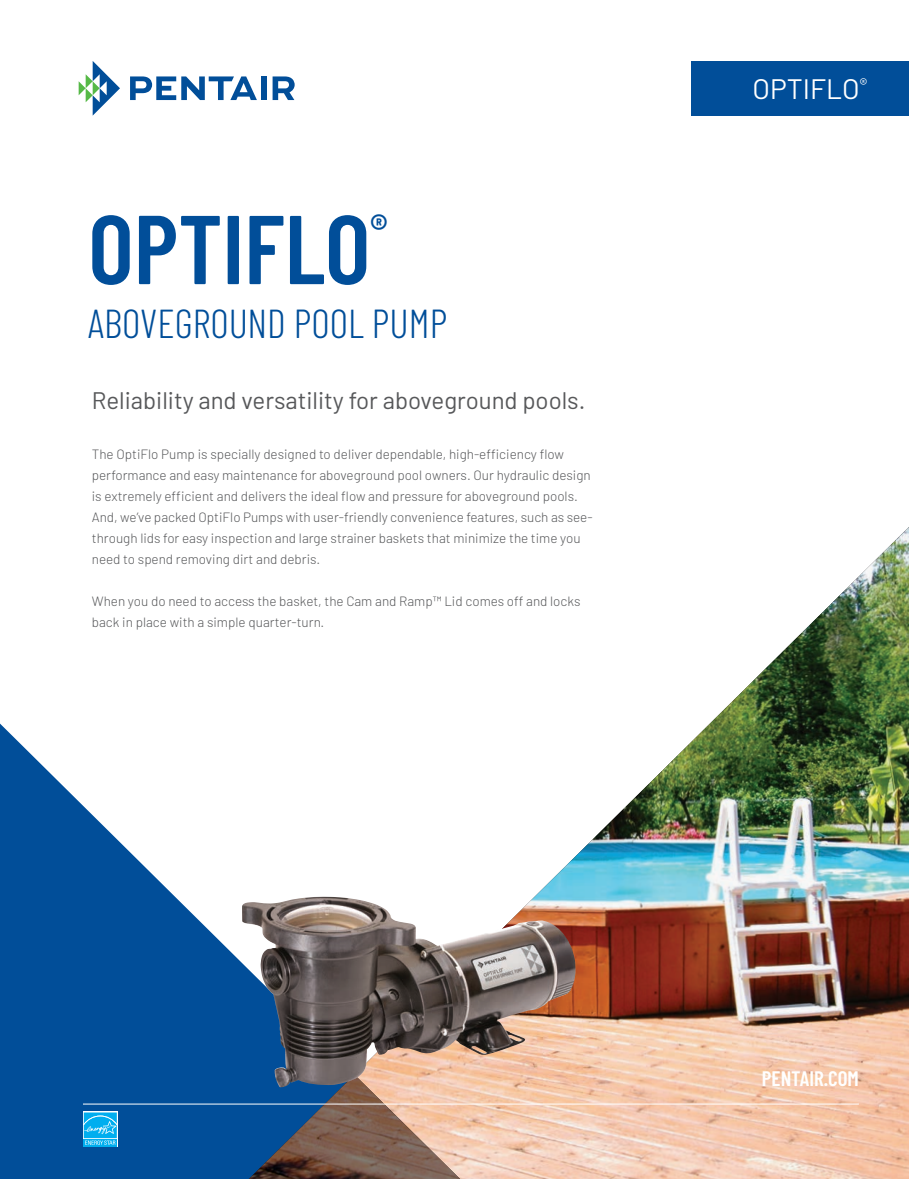
<style>
.page{position:relative;width:909px;height:1179px;background:#fff}
.page>*{position:absolute;margin:0;border:0;box-sizing:border-box;transform-origin:0 0}
.t1{font:600 97.5px "Barlow Condensed";color:#014e99}
.t2{font:300 40.5px "Barlow Condensed";color:#014e99}
.t3{font:600 39px "Barlow Condensed";color:#014e99}
.t4{font:28.2px "Barlow";color:#fff}
.t5{font:24px "Barlow";color:#57585a}
.t6{font:600 21px "Barlow Condensed";color:#fff}
.t7{font:300 13.5px/21px "Barlow";color:#57585a}
</style>
<div class="page">
<svg style="left:0;top:723px;width:231px;height:456px;fill:#014e99"></svg>
<img style="left:478px;top:527px;width:431px;height:652px">
<svg style="left:79px;top:61px;width:41px;height:55px"></svg>
<svg style="left:130px;top:76px;width:127px;height:24px"></svg>
<div style="left:261px;top:76px;width:5px;height:24px;background:#014e99"></div>
<svg style="left:273px;top:76px;width:22px;height:24px"></svg>
<div style="left:691px;top:62px;width:218px;height:54px;background:#014e99"></div>
<img style="left:231px;top:1075px;width:247px;height:104px">
<hr style="left:83px;top:1104px;width:776px;height:1px;background:#fff">
<img style="left:242px;top:897px;width:334px;height:191px">
<svg style="left:83px;top:1112px;width:35px;height:35px"></svg>
<div style="left:84px;top:1139px;width:33px;height:7px;background:#00aeef"></div>
<svg style="left:84px;top:1113px;width:33px;height:32px"></svg>
<h1 class="t1" style="left:88px;top:180px;width:284px">OPTIFLO</h1>
<h3 class="t3" style="left:370px;top:200px;width:18px">®</h3>
<h2 class="t2" style="left:88px;top:295px;width:361px">ABOVEGROUND POOL PUMP</h2>
<h3 class="t5" style="left:92px;top:383px;width:495px">Reliability and versatility for aboveground pools.</h3>
<p class="t7" style="left:92px;top:443px;width:502px">The OptiFlo Pump is specially designed to deliver dependable, high-efficiency flow performance and easy maintenance for aboveground pool owners. Our hydraulic design is extremely efficient and delivers the ideal flow and pressure for aboveground pools.<br>And, we’ve packed OptiFlo Pumps with user-friendly convenience features, such as see&shy;through lids for easy inspection and large strainer baskets that minimize the time you need to spend removing dirt and debris.</p>
<p class="t7" style="left:92px;top:590px;width:490px">When you do need to access the basket, the Cam and Ramp™ Lid comes off and locks back in place with a simple quarter-turn.</p>
<h3 class="t4" style="left:753px;top:68px;width:116px">OPTIFLO<sup>®</sup></h3>
<h3 class="t6" style="left:762px;top:1064px;width:98px">PENTAIR.COM</h3>
</div>
